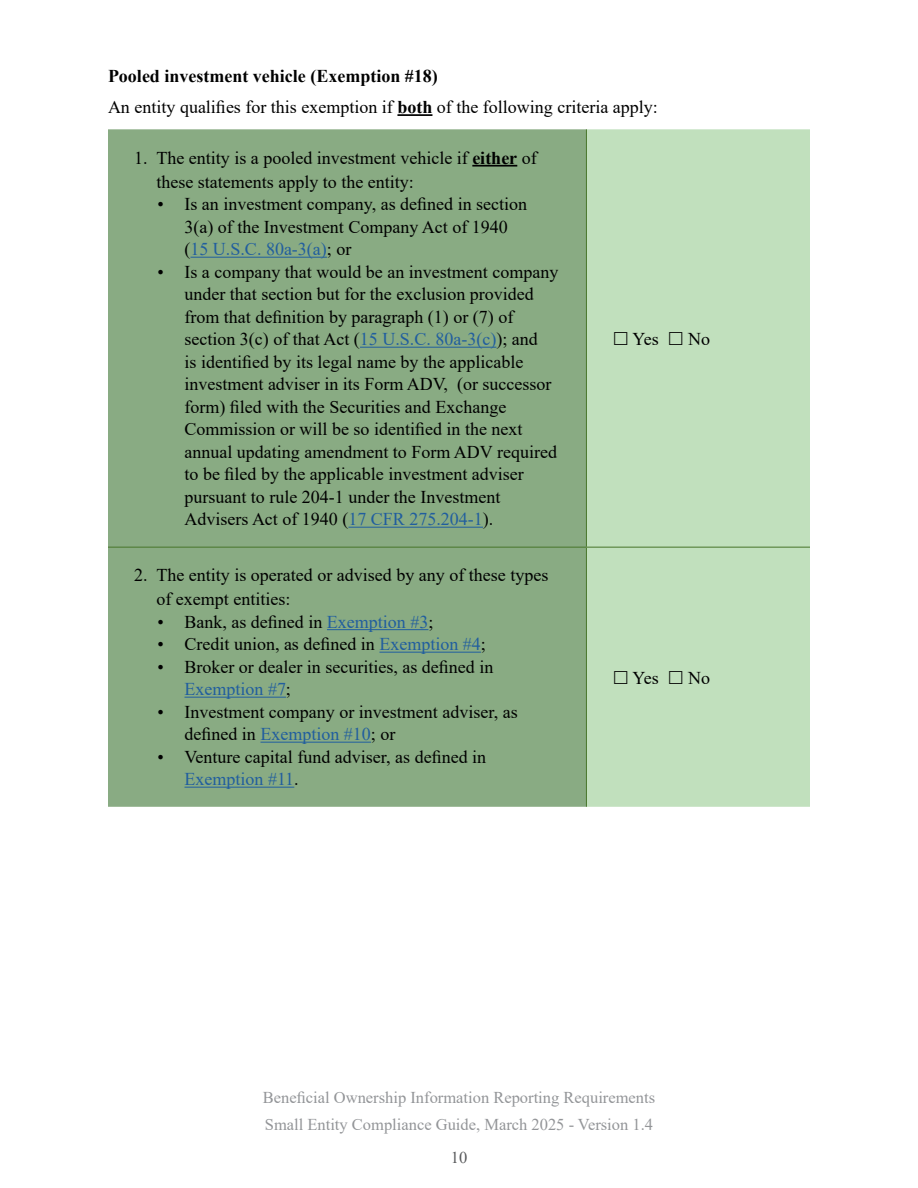
<style>
.page{position:relative;width:918px;height:1188px;background:#fff}
.page>*{position:absolute;margin:0;border:0;box-sizing:border-box;transform-origin:0 0}
.Call_Out_Box{font:18px/22.5px "Times New Roman";color:#000}
.Body_Text{font:18px "Times New Roman";color:#000}
.Body_Text-2{font:700 18px "Times New Roman";color:#000}
.t1{font:16.5px/27px "Times New Roman";color:#939598}
.t2{font:16.5px "Times New Roman";color:#58595b}
.s1{font-weight:700}
.s2{color:#215e9e}
</style>
<div class="page">
<hr style="left:397px;top:114px;width:35px;height:2px;background:#000">
<div style="left:108px;top:129px;width:478px;height:678px;background:#89ab83"></div>
<div style="left:587px;top:129px;width:223px;height:678px;background:#c1e0bd"></div>
<hr style="left:586px;top:129px;width:1px;height:418px;background:#47752a">
<hr style="left:108px;top:547px;width:478px;height:1px;background:#47752a">
<hr style="left:586px;top:547px;width:224px;height:1px;background:#47752a">
<hr style="left:586px;top:548px;width:1px;height:259px;background:#47752a">
<hr style="left:472px;top:165px;width:45px;height:2px;background:#000">
<hr style="left:190px;top:257px;width:137px;height:1px;background:#215e9e">
<hr style="left:360px;top:347px;width:136px;height:1px;background:#215e9e">
<hr style="left:348px;top:527px;width:135px;height:1px;background:#215e9e">
<hr style="left:327px;top:629px;width:101px;height:1px;background:#215e9e">
<hr style="left:379px;top:652px;width:102px;height:1px;background:#215e9e">
<hr style="left:184px;top:697px;width:102px;height:1px;background:#215e9e">
<hr style="left:260px;top:742px;width:111px;height:1px;background:#215e9e">
<hr style="left:184px;top:787px;width:110px;height:1px;background:#215e9e">
<svg style="left:614px;top:332px;width:13px;height:13px"></svg>
<svg style="left:669px;top:332px;width:13px;height:13px"></svg>
<svg style="left:614px;top:671px;width:13px;height:13px"></svg>
<svg style="left:669px;top:671px;width:13px;height:13px"></svg>
<p class="Body_Text-2" style="left:108px;top:63px;width:331px">Pooled investment vehicle (Exemption #18)</p>
<p class="Body_Text" style="left:108px;top:94px;width:551px">An entity qualifies for this exemption if <span class="s1">both</span> of the following criteria apply:</p>
<p class="Call_Out_Box" style="left:156px;top:145px;width:382px;line-height:24px;text-indent:-22px">1. The entity is a pooled investment vehicle if <span class="s1">either</span> of these statements apply to the entity:</p>
<p class="Call_Out_Box" style="left:184px;top:192px;width:344px;text-indent:-27px">• Is an investment company, as defined in section<br>3(a) of the Investment Company Act of 1940 (<span class="s2">15 U.S.C. 80a-3(a)</span>; or</p>
<p class="Call_Out_Box" style="left:184px;top:260px;width:375px;text-indent:-27px">• Is a company that would be an investment company under that section but for the exclusion provided from that definition by paragraph (1) or (7) of section 3(c) of that Act (<span class="s2">15 U.S.C. 80a-3(c)</span>); and<br>is identified by its legal name by the applicable investment adviser in its Form ADV, (or successor form) filed with the Securities and Exchange Commission or will be so identified in the next annual updating amendment to Form ADV required to be filed by the applicable investment adviser pursuant to rule 204-1 under the Investment Advisers Act of 1940 (<span class="s2">17 CFR 275.204-1</span>).</p>
<p class="Call_Out_Box" style="left:633px;top:327px;width:28px">Yes</p>
<p class="Call_Out_Box" style="left:688px;top:327px;width:23px">No</p>
<p class="Call_Out_Box" style="left:156px;top:563px;width:393px;line-height:24px;text-indent:-22px">2. The entity is operated or advised by any of these types of exempt entities:</p>
<p class="Call_Out_Box" style="left:158px;top:610px;width:277px">• Bank, as defined in <span class="s2">Exemption #3</span>;</p>
<p class="Call_Out_Box" style="left:158px;top:632px;width:330px">• Credit union, as defined in <span class="s2">Exemption #4</span>;</p>
<p class="Call_Out_Box" style="left:184px;top:655px;width:310px;text-indent:-27px">• Broker or dealer in securities, as defined in<br><span class="s2">Exemption #7</span>;</p>
<p class="Call_Out_Box" style="left:184px;top:700px;width:335px;text-indent:-27px">• Investment company or investment adviser, as defined in <span class="s2">Exemption #10</span>; or</p>
<p class="Call_Out_Box" style="left:184px;top:745px;width:303px;text-indent:-27px">• Venture capital fund adviser, as defined in<br><span class="s2">Exemption #11</span>.</p>
<p class="Call_Out_Box" style="left:633px;top:666px;width:28px">Yes</p>
<p class="Call_Out_Box" style="left:688px;top:666px;width:23px">No</p>
<p class="t1" style="left:263px;top:1083px;width:394px">Beneficial Ownership Information Reporting Requirements<br>Small Entity Compliance Guide, March 2025 - Version 1.4</p>
<p class="t2" style="left:451px;top:1146px;width:18px">10</p>
</div>
